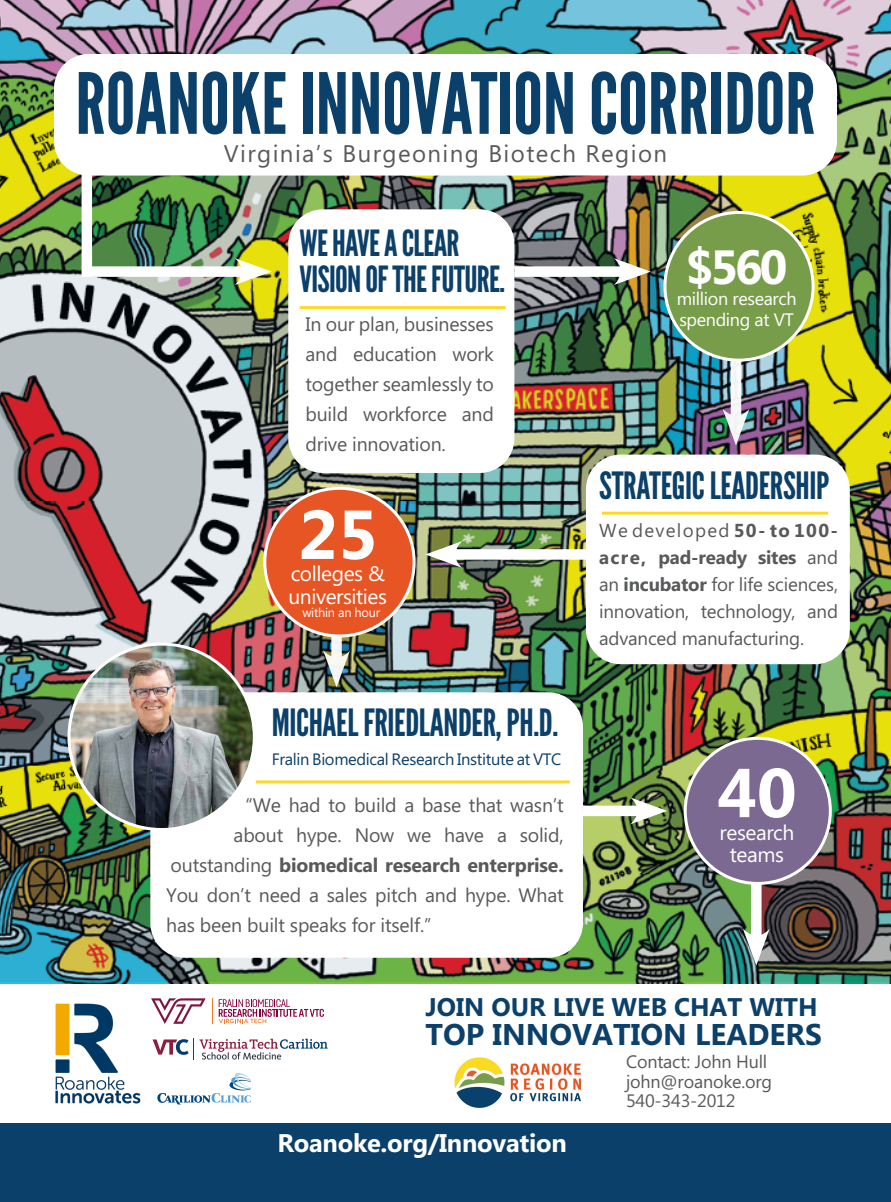
<style>
.page{position:relative;width:891px;height:1202px;background:#fff}
.page>*{position:absolute;margin:0;border:0;box-sizing:border-box;transform-origin:0 0}
.t1{font:84px "League Gothic";color:#0b406a}
.t2{font:700 69px "Microsoft Phags Pa";color:#fff}
.t3{font:700 48px "Microsoft Phags Pa";color:#fff}
.main_text{font:37.5px "League Gothic";letter-spacing:-.01em;color:#0b406a}
.main_text-2{font:36px/36px "League Gothic";letter-spacing:-.02em;color:#0b406a}
.main_text-3{font:700 30px "Microsoft Phags Pa";color:#0b406a}
.main_text-4{font:700 25.5px "Microsoft Phags Pa";color:#0b406a}
.main_text-5{font:700 25.5px "Microsoft Phags Pa";letter-spacing:-.01em;color:#fff}
.main_text-6{font:24px "Microsoft Phags Pa";letter-spacing:.06em;color:#58595b}
.t4{font:21px "Microsoft Phags Pa";letter-spacing:-.02em;color:#fff}
.main_text-7{font:19.5px/30px "Microsoft Phags Pa";letter-spacing:-.01em;color:#58595b;text-align:justify}
.main_text-8{font:700 19.5px "Microsoft Phags Pa";letter-spacing:-.01em;color:#58595b}
.main_text-9{font:18.75px/27px "Microsoft Phags Pa";letter-spacing:-.01em;color:#58595b;text-align:justify}
.main_text-10{font:18px/19.5px "Microsoft Phags Pa";letter-spacing:-.01em;color:#58595b}
.t5{font:18px/21px "Microsoft Phags Pa";letter-spacing:-.02em;color:#fff}
.t6{font:16.5px "Microsoft Phags Pa";letter-spacing:-.02em;color:#0b406a}
.t7{font:12.75px "Microsoft Phags Pa";letter-spacing:-.02em;color:#fff}
.s1{font-weight:400}
.s2{font-weight:700}
</style>
<div class="page">
<img style="left:0;top:0;width:891px;height:981px">
<img style="left:454px;top:1057px;width:128px;height:51px">
<img style="left:55px;top:1003px;width:86px;height:101px">
<svg style="left:153px;top:1038px;width:175px;height:22px"></svg>
<div style="left:82px;top:171px;width:10px;height:96px;background:#fff"></div>
<div style="left:54px;top:54px;width:783px;height:122px;background:#fff;border-radius:35px"></div>
<div style="left:82px;top:266px;width:168px;height:11px;background:#fff"></div>
<svg style="left:235px;top:258px;width:37px;height:27px"></svg>
<div style="left:447px;top:549px;width:139px;height:10px;background:#fff"></div>
<svg style="left:425px;top:541px;width:37px;height:27px"></svg>
<div style="left:514px;top:266px;width:115px;height:11px;background:#fff"></div>
<svg style="left:614px;top:258px;width:37px;height:27px"></svg>
<div style="left:583px;top:805px;width:63px;height:11px;background:#fff"></div>
<svg style="left:630px;top:797px;width:37px;height:27px"></svg>
<div style="left:731px;top:349px;width:10px;height:75px;background:#f5f6f7"></div>
<svg style="left:723px;top:409px;width:26px;height:36px"></svg>
<div style="left:751px;top:869px;width:11px;height:75px;background:#fff"></div>
<svg style="left:743px;top:928px;width:27px;height:37px"></svg>
<div style="left:331px;top:624px;width:11px;height:42px;background:#f4f7f5"></div>
<svg style="left:323px;top:650px;width:27px;height:37px"></svg>
<div style="left:288px;top:209px;width:226px;height:264px;background:#fff;border-radius:35px"></div>
<hr style="left:300px;top:306px;width:206px;height:3px;background:#fdd924">
<div style="left:586px;top:454px;width:264px;height:210px;background:#fff;border-radius:35px"></div>
<hr style="left:602px;top:511px;width:226px;height:3px;background:#fdd924">
<div style="left:150px;top:692px;width:433px;height:265px;background:#fff;border-radius:35px"></div>
<hr style="left:256px;top:780px;width:314px;height:3px;background:#fdd924">
<img style="left:69px;top:644px;width:185px;height:185px;border-radius:93px">
<div style="left:265px;top:488px;width:149px;height:148px;background:#e75524;border-radius:50%"></div>
<div style="left:263px;top:487px;width:153px;height:150px;border:3px solid #fff;border-radius:50%"></div>
<div style="left:685px;top:738px;width:145px;height:145px;background:#7b6991;border-radius:50%"></div>
<div style="left:684px;top:737px;width:148px;height:148px;border:3px solid #fff;border-radius:50%"></div>
<div style="left:665px;top:212px;width:148px;height:148px;background:#789d4a;border-radius:50%"></div>
<div style="left:663px;top:211px;width:152px;height:151px;border:3px solid #fff;border-radius:50%"></div>
<svg style="left:151px;top:998px;width:55px;height:26px"></svg>
<svg style="left:212px;top:998px;width:1px;height:26px"></svg>
<svg style="left:219px;top:999px;width:105px;height:24px"></svg>
<svg style="left:157px;top:1073px;width:94px;height:31px"></svg>
<div style="left:0;top:1123px;width:891px;height:79px;background:#0b406a"></div>
<p class="t1" style="left:75px;top:54px;width:742px">ROANOKE INNOVATION CORRIDOR</p>
<p class="main_text-6" style="left:224px;top:137px;width:445px">Virginia’s Burgeoning Biotech Region</p>
<p class="main_text-2" style="left:300px;top:225px;width:207px">WE HAVE A CLEAR<br>VISION OF THE FUTURE.</p>
<p class="main_text-7" style="left:306px;top:308px;width:190px">In our plan, businesses and education work together seamlessly to build workforce and drive innovation.</p>
<p class="t3" style="left:686px;top:232px;width:103px">$560</p>
<p class="t5" style="left:677px;top:287px;width:121px">million research spending at VT</p>
<p class="t2" style="left:298px;top:485px;width:81px">25</p>
<p class="t4" style="left:291px;top:559px;width:96px">colleges &amp;</p>
<p class="t4" style="left:288px;top:582px;width:100px">universities</p>
<p class="t7" style="left:302px;top:604px;width:79px">within an hour</p>
<p class="main_text" style="left:272px;top:700px;width:288px">MICHAEL FRIEDLANDER, PH.D.</p>
<p class="t6" style="left:272px;top:748px;width:291px">Fralin Biomedical Research Institute at VTC</p>
<p class="main_text-7" style="left:246px;top:788px;width:320px">“We had to build a base that wasn’t</p>
<p class="main_text-7" style="left:234px;top:818px;width:332px">about hype. Now we have a solid,</p>
<p class="main_text-8" style="left:171px;top:851px;width:394px"><span class="s1">outstanding</span> biomedical research enterprise.</p>
<p class="main_text-7" style="left:166px;top:878px;width:399px">You don’t need a sales pitch and hype. What</p>
<p class="main_text-7" style="left:166px;top:908px;width:267px">has been built speaks for itself.”</p>
<p class="main_text" style="left:599px;top:463px;width:232px">STRATEGIC LEADERSHIP</p>
<p class="main_text-9" style="left:599px;top:516px;width:240px">We developed <span class="s2">50- to 100- acre, pad-ready sites</span> and an <span class="s2">incubator</span> for life sciences, innovation, technology, and advanced manufacturing.</p>
<p class="t2" style="left:717px;top:743px;width:81px">40</p>
<p class="t4" style="left:720px;top:817px;width:76px">research</p>
<p class="t4" style="left:730px;top:840px;width:56px">teams</p>
<p class="main_text-4" style="left:426px;top:989px;width:394px">JOIN OUR LIVE WEB CHAT WITH</p>
<p class="main_text-3" style="left:426px;top:1012px;width:398px">TOP INNOVATION LEADERS</p>
<p class="main_text-10" style="left:626px;top:1051px;width:148px">Contact: John Hull john@roanoke.org</p>
<p class="main_text-10" style="left:626px;top:1089px;width:111px">540-343-2012</p>
<p class="main_text-5" style="left:277px;top:1124px;width:291px">Roanoke.org/Innovation</p>
</div>
